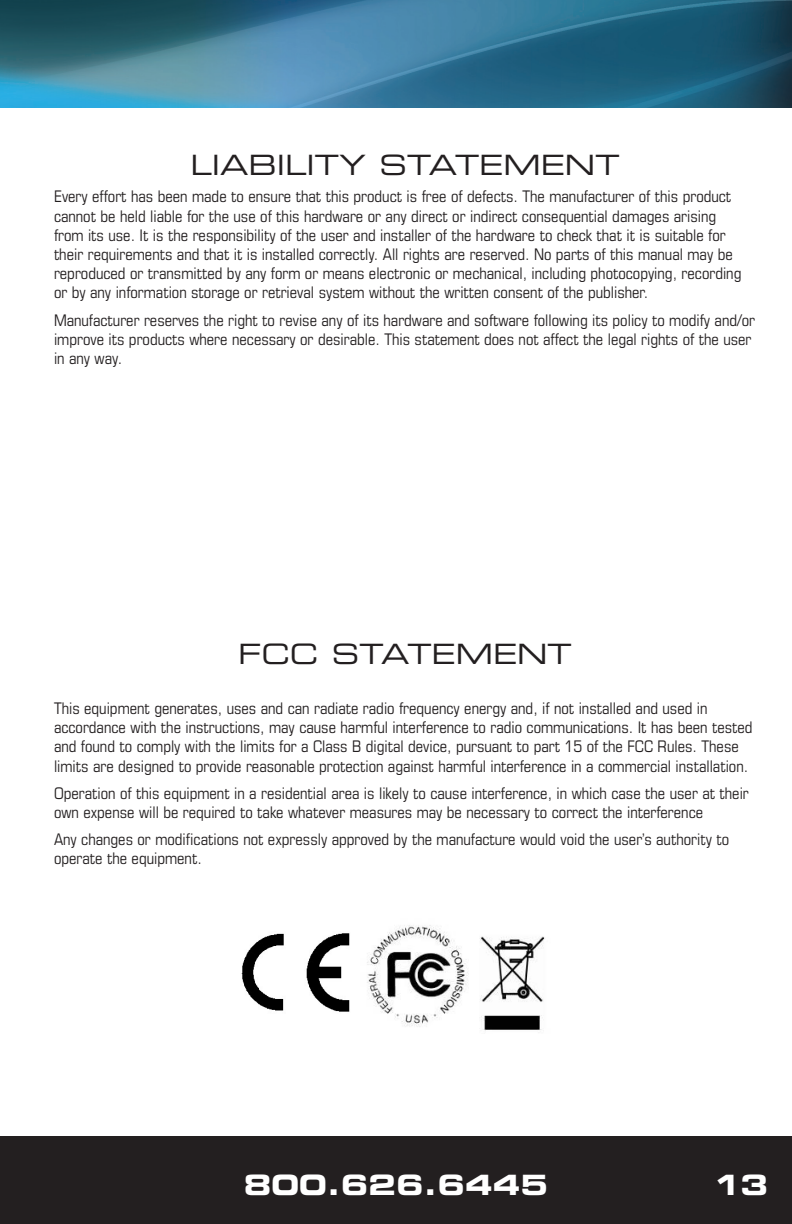
<style>
.page{position:relative;width:792px;height:1224px;background:#fff}
.page>*{position:absolute;margin:0;border:0;box-sizing:border-box;transform-origin:0 0}
.ManualHeaders{font:28px "Eurostile LT Std Ex 2";color:#231f20}
.t1{font:28px "Eurostile LT Std Bold Ex 2";color:#fff}
.ManualBasicParagraph{font:condensed 16px/19.2px "Eurostile LT Std";color:#231f20}
.Specifications{font:condensed 16px/19.2px "Eurostile LT Std";color:#231f20}
</style>
<div class="page">
<div style="left:0;top:1136px;width:792px;height:88px;background:#231f20"></div>
<img style="left:0;top:0;width:792px;height:107px">
<img style="left:241px;top:933px;width:109px;height:79px">
<img style="left:367px;top:925px;width:101px;height:102px">
<img style="left:480px;top:936px;width:65px;height:95px">
<p class="ManualHeaders" style="left:190px;top:146px;width:431px">LIABILITY STATEMENT</p>
<p class="ManualBasicParagraph" style="left:54px;top:187px;width:689px">Every effort has been made to ensure that this product is free of defects. The manufacturer of this product cannot be held liable for the use of this hardware or any direct or indirect consequential damages arising from its use. It is the responsibility of the user and installer of the hardware to check that it is suitable for their requirements and that it is installed correctly. All rights are reserved. No parts of this manual may be reproduced or transmitted by any form or means electronic or mechanical, including photocopying, recording or by any information storage or retrieval system without the written consent of the publisher.</p>
<p class="ManualBasicParagraph" style="left:54px;top:310px;width:703px">Manufacturer reserves the right to revise any of its hardware and software following its policy to modify and/or improve its products where necessary or desirable. This statement does not affect the legal rights of the user in any way.</p>
<p class="ManualHeaders" style="left:238px;top:634px;width:335px">FCC STATEMENT</p>
<p class="Specifications" style="left:54px;top:698px;width:700px">This equipment generates, uses and can radiate radio frequency energy and, if not installed and used in accordance with the instructions, may cause harmful interference to radio communications. It has been tested and found to comply with the limits for a Class B digital device, pursuant to part 15 of the FCC Rules. These limits are designed to provide reasonable protection against harmful interference in a commercial installation.</p>
<p class="Specifications" style="left:54px;top:783px;width:696px">Operation of this equipment in a residential area is likely to cause interference, in which case the user at their own expense will be required to take whatever measures may be necessary to correct the interference</p>
<p class="Specifications" style="left:54px;top:830px;width:677px">Any changes or modifications not expressly approved by the manufacture would void the user’s authority to operate the equipment.</p>
<h1 class="t1" style="left:244px;top:1165px;width:306px">800.626.6445</h1>
<h1 class="t1" style="left:713px;top:1165px;width:57px">13</h1>
</div>
